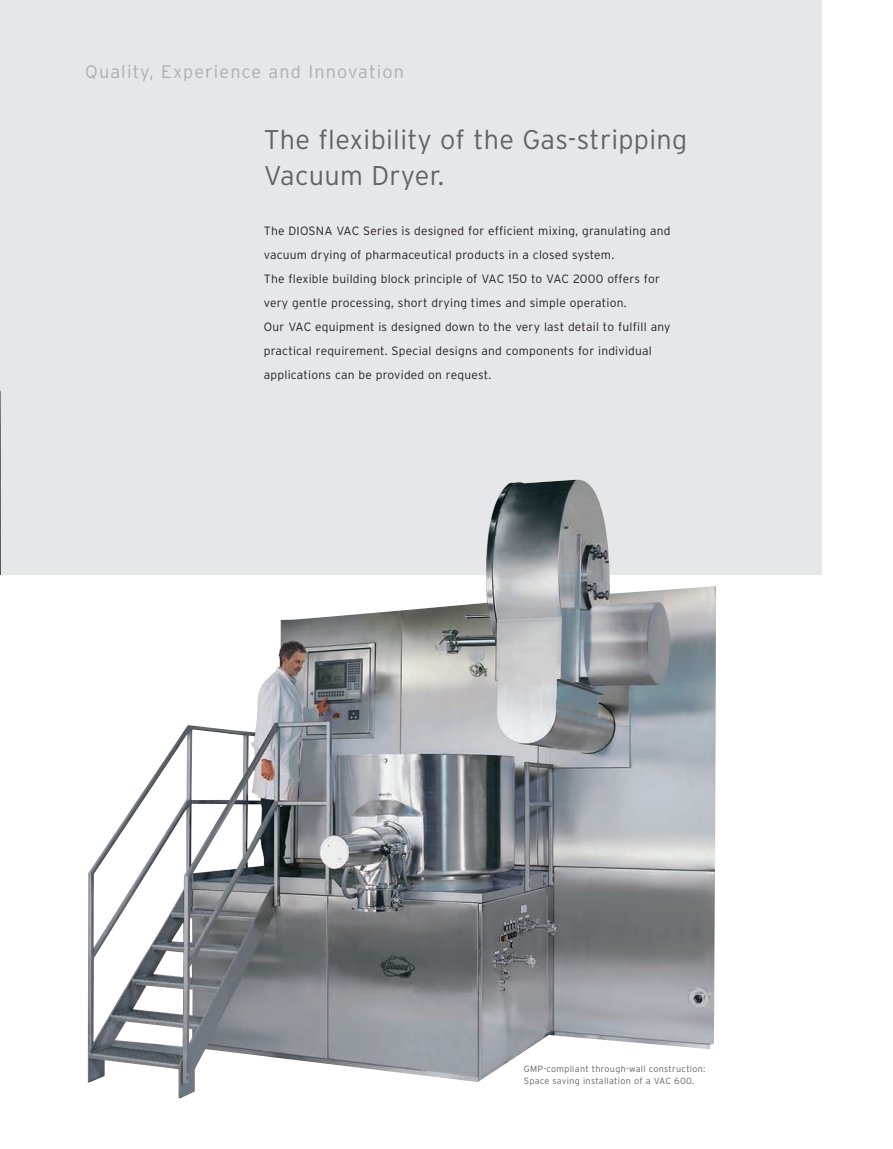
<style>
.page{position:relative;width:893px;height:1149px;background:#fff}
.page>*{position:absolute;margin:0;border:0;box-sizing:border-box;transform-origin:0 0}
.t1{font:300 27px/36px "Interstate";letter-spacing:.015em;color:#636366}
.t2{font:300 18px "Interstate";letter-spacing:.065em;color:#adaeb2}
.t3{font:300 12px/24px "Interstate";letter-spacing:.02em;color:#231f20}
.t4{font:300 9px/12px "Interstate";letter-spacing:.03em;color:#636366}
</style>
<div class="page">
<div style="left:0;top:0;width:822px;height:574px;background:#e6e7e9"></div>
<img style="left:0;top:391px;width:1px;height:183px">
<img style="left:88px;top:479px;width:628px;height:619px">
<h2 class="t2" style="left:85px;top:62px;width:320px">Quality, Experience and Innovation</h2>
<h1 class="t1" style="left:264px;top:121px;width:425px">The flexibility of the Gas-stripping<br>Vacuum Dryer.</h1>
<p class="t3" style="left:264px;top:219px;width:408px">The DIOSNA VAC Series is designed for efficient mixing, granulating and vacuum drying of pharmaceutical products in a closed system.<br>The flexible building block principle of VAC 150 to VAC 2000 offers for very gentle processing, short drying times and simple operation.<br>Our VAC equipment is designed down to the very last detail to fulfill any practical requirement. Special designs and components for individual applications can be provided on request.</p>
<p class="t4" style="left:524px;top:1062px;width:183px">GMP-compliant through-wall construction:<br>Space saving installation of a VAC 600.</p>
</div>
